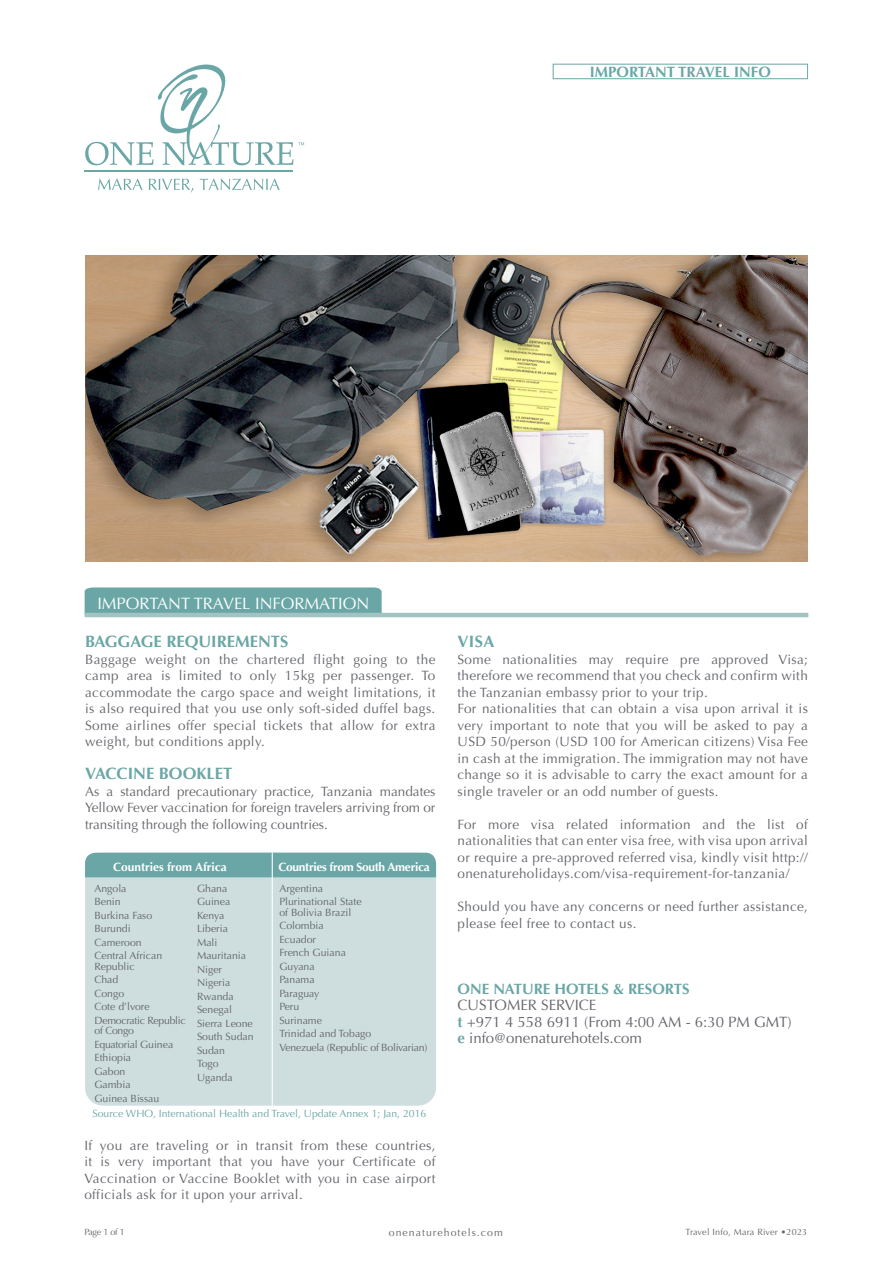
<style>
.page{position:relative;width:893px;height:1263px;background:#fff}
.page>*{position:absolute;margin:0;border:0;box-sizing:border-box;transform-origin:0 0}
.t1{font:700 16.5px "Optima";color:#6ba6a6}
.t2{font:16.5px "Optima";color:#fff}
.t3{font:15px "Optima";color:#63656a}
.t4{font:700 15px "Optima";color:#6ba6a6}
.t5{font:13.5px/16.5px "Optima";letter-spacing:.025em;color:#63656a;text-align:justify}
.t6{font:700 12px "Optima";letter-spacing:-.025em;color:#fff}
.t7{font:700 12px "Optima";color:#fff}
.t8{font:10.5px "Optima";color:#63656a}
.t9{font:10.5px "Optima";letter-spacing:-.025em;color:#63656a}
.t10{font:10.5px "Optima";color:#6ba6a6}
.t11{font:10.5px "Optima";letter-spacing:.1em;color:#63656a}
.t12{font:9px "Optima";letter-spacing:.02em;color:#63656a}
.s1{font-weight:700;color:#6ba6a6}
</style>
<div class="page">
<div style="left:553px;top:64px;width:255px;height:15px;border:1px solid #6ba6a6"></div>
<img style="left:85px;top:256px;width:723px;height:305px">
<svg style="left:85px;top:587px;width:297px;height:26px;background:#6ea8a8"></svg>
<hr style="left:85px;top:613px;width:723px;height:4px;background:#a3c3c3">
<div style="left:85px;top:853px;width:351px;height:253px;background:#cedede;border-radius:18px"></div>
<div style="left:85px;top:853px;width:351px;height:24px;background:#6ba6a6"></div>
<hr style="left:272px;top:853px;width:1px;height:253px;background:#fff">
<hr style="left:84px;top:171px;width:209px;height:1px;background:#6ba6a6">
<svg style="left:85px;top:65px;width:219px;height:100px"></svg>
<svg style="left:98px;top:179px;width:45px;height:11px"></svg>
<svg style="left:149px;top:179px;width:44px;height:14px"></svg>
<svg style="left:200px;top:179px;width:80px;height:11px"></svg>
<p class="t4" style="left:590px;top:63px;width:182px">IMPORTANT TRAVEL INFO</p>
<p class="t2" style="left:97px;top:594px;width:274px">IMPORTANT TRAVEL INFORMATION</p>
<p class="t1" style="left:85px;top:632px;width:205px">BAGGAGE REQUIREMENTS</p>
<p class="t5" style="left:85px;top:651px;width:352px">Baggage weight on the chartered flight going to the camp area is limited to only 15kg per passenger. To accommodate the cargo space and weight limitations, it is also required that you use only soft-sided duffel bags.<br>Some airlines offer special tickets that allow for extra weight, but conditions apply.</p>
<p class="t1" style="left:85px;top:764px;width:149px">VACCINE BOOKLET</p>
<p class="t5" style="left:85px;top:783px;width:352px">As a standard precautionary practice, Tanzania mandates Yellow Fever vaccination for foreign travelers arriving from or transiting through the following countries.</p>
<p class="t7" style="left:113px;top:860px;width:115px">Countries from Africa</p>
<p class="t6" style="left:278px;top:860px;width:153px">Countries from South America</p>
<p class="t8" style="left:94px;top:882px;width:34px">Angola</p>
<p class="t8" style="left:94px;top:895px;width:28px">Benin</p>
<p class="t8" style="left:94px;top:909px;width:59px">Burkina Faso</p>
<p class="t8" style="left:94px;top:922px;width:38px">Burundi</p>
<p class="t8" style="left:94px;top:936px;width:49px">Cameroon</p>
<p class="t8" style="left:94px;top:949px;width:69px">Central African</p>
<p class="t8" style="left:94px;top:960px;width:42px">Republic</p>
<p class="t8" style="left:94px;top:973px;width:25px">Chad</p>
<p class="t8" style="left:94px;top:987px;width:31px">Congo</p>
<p class="t8" style="left:94px;top:1000px;width:57px">Cote d’lvore</p>
<p class="t9" style="left:94px;top:1014px;width:93px">Democratic Republic</p>
<p class="t8" style="left:94px;top:1024px;width:41px">of Congo</p>
<p class="t9" style="left:94px;top:1038px;width:80px">Equatorial Guinea</p>
<p class="t8" style="left:94px;top:1051px;width:38px">Ethiopia</p>
<p class="t8" style="left:94px;top:1065px;width:32px">Gabon</p>
<p class="t8" style="left:94px;top:1078px;width:38px">Gambia</p>
<p class="t8" style="left:94px;top:1092px;width:66px">Guinea Bissau</p>
<p class="t8" style="left:197px;top:882px;width:32px">Ghana</p>
<p class="t8" style="left:197px;top:895px;width:35px">Guinea</p>
<p class="t8" style="left:197px;top:909px;width:29px">Kenya</p>
<p class="t8" style="left:197px;top:922px;width:32px">Liberia</p>
<p class="t8" style="left:197px;top:936px;width:22px">Mali</p>
<p class="t8" style="left:197px;top:949px;width:51px">Mauritania</p>
<p class="t8" style="left:197px;top:963px;width:27px">Niger</p>
<p class="t8" style="left:197px;top:976px;width:35px">Nigeria</p>
<p class="t8" style="left:197px;top:990px;width:38px">Rwanda</p>
<p class="t8" style="left:197px;top:1003px;width:37px">Senegal</p>
<p class="t8" style="left:197px;top:1017px;width:57px">Sierra Leone</p>
<p class="t8" style="left:197px;top:1030px;width:58px">South Sudan</p>
<p class="t8" style="left:197px;top:1044px;width:30px">Sudan</p>
<p class="t8" style="left:197px;top:1057px;width:23px">Togo</p>
<p class="t8" style="left:197px;top:1071px;width:37px">Uganda</p>
<p class="t8" style="left:279px;top:882px;width:45px">Argentina</p>
<p class="t8" style="left:279px;top:895px;width:84px">Plurinational State</p>
<p class="t8" style="left:279px;top:906px;width:74px">of Bolivia Brazil</p>
<p class="t8" style="left:279px;top:919px;width:46px">Colombia</p>
<p class="t8" style="left:279px;top:933px;width:38px">Ecuador</p>
<p class="t8" style="left:279px;top:946px;width:68px">French Guiana</p>
<p class="t8" style="left:279px;top:960px;width:37px">Guyana</p>
<p class="t8" style="left:279px;top:973px;width:37px">Panama</p>
<p class="t8" style="left:279px;top:987px;width:42px">Paraguay</p>
<p class="t8" style="left:279px;top:1000px;width:21px">Peru</p>
<p class="t8" style="left:279px;top:1014px;width:44px">Suriname</p>
<p class="t8" style="left:279px;top:1027px;width:93px">Trinidad and Tobago</p>
<p class="t9" style="left:279px;top:1041px;width:149px">Venezuela (Republic of Bolivarian)</p>
<p class="t10" style="left:93px;top:1107px;width:335px">Source WHO, International Health and Travel, Update Annex 1; Jan, 2016</p>
<p class="t5" style="left:84px;top:1137px;width:353px">If you are traveling or in transit from these countries, it is very important that you have your Certificate of Vaccination or Vaccine Booklet with you in case airport officials ask for it upon your arrival.</p>
<p class="t1" style="left:458px;top:632px;width:38px">VISA</p>
<p class="t5" style="left:458px;top:651px;width:352px">Some nationalities may require pre approved Visa; therefore we recommend that you check and confirm with the Tanzanian embassy prior to your trip.</p>
<p class="t5" style="left:458px;top:701px;width:352px">For nationalities that can obtain a visa upon arrival it is very important to note that you will be asked to pay a USD 50/person (USD 100 for American citizens) Visa Fee in cash at the immigration. The immigration may not have change so it is advisable to carry the exact amount for a single traveler or an odd number of guests.</p>
<p class="t5" style="left:458px;top:816px;width:352px">For more visa related information and the list of nationalities that can enter visa free, with visa upon arrival or require a pre-approved referred visa, kindly visit http:// onenatureholidays.com/visa-requirement-for-tanzania/</p>
<p class="t5" style="left:458px;top:899px;width:352px">Should you have any concerns or need further assistance, please feel free to contact us.</p>
<p class="t4" style="left:458px;top:980px;width:233px">ONE NATURE HOTELS &amp; RESORTS</p>
<p class="t3" style="left:458px;top:997px;width:140px">CUSTOMER SERVICE</p>
<p class="t3" style="left:458px;top:1013px;width:335px"><span class="s1">t</span> +971 4 558 6911 (From 4:00 AM - 6:30 PM GMT)</p>
<p class="t3" style="left:458px;top:1030px;width:186px"><span class="s1">e</span> info@onenaturehotels.com</p>
<p class="t12" style="left:84px;top:1226px;width:42px">Page 1 of 1</p>
<p class="t11" style="left:389px;top:1226px;width:116px">onenaturehotels.com</p>
<p class="t12" style="left:685px;top:1226px;width:123px">Travel Info, Mara River •2023</p>
</div>
